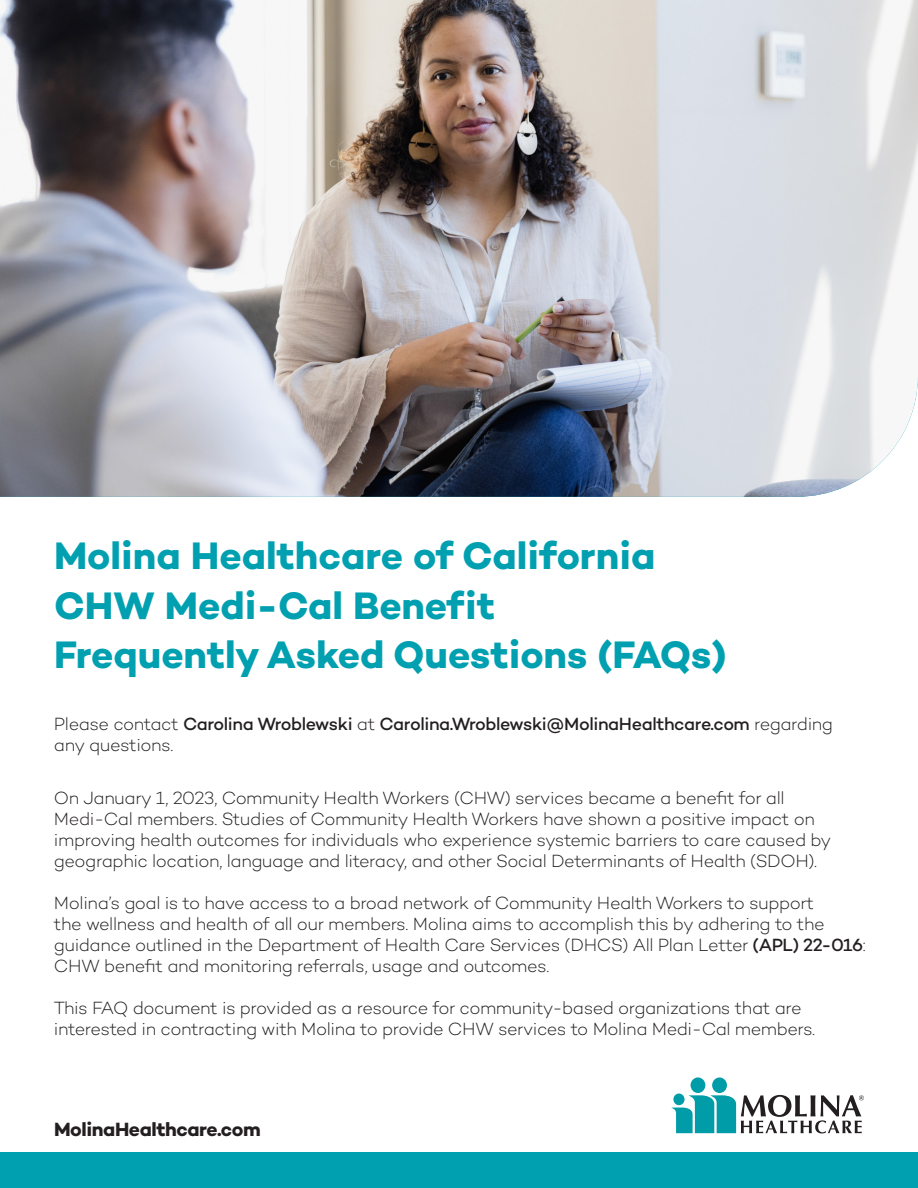
<style>
.page{position:relative;width:918px;height:1188px;background:#fff}
.page>*{position:absolute;margin:0;border:0;box-sizing:border-box;transform-origin:0 0}
.t1{font:700 39px/49.5px "Campton";color:#00a0b0}
.t2{font:700 19.5px "Campton";letter-spacing:-.02em;color:#231f20}
.t3{font:300 18px/21px "Campton";letter-spacing:-.025em;color:#231f20}
.t4{font:500 18px/21px "Campton";letter-spacing:-.025em;color:#231f20}
.s1{font-weight:300}
.s2{font-weight:500}
</style>
<div class="page">
<img style="left:0;top:0;width:918px;height:497px">
<div style="left:0;top:1153px;width:918px;height:35px;background:#00a0b0"></div>
<div style="left:712px;top:1077px;width:15px;height:16px;background:#009ca7;border-radius:50%"></div>
<div style="left:691px;top:1077px;width:14px;height:16px;background:#009ca7;border-radius:50%"></div>
<svg style="left:671px;top:1095px;width:193px;height:38px"></svg>
<div style="left:673px;top:1094px;width:12px;height:11px;background:#009ca7;border-radius:50%"></div>
<h1 class="t1" style="left:54px;top:531px;width:674px">Molina Healthcare of California<br>CHW Medi-Cal Benef it<br>Frequently Asked Questions (FAQs)</h1>
<p class="t4" style="left:54px;top:713px;width:781px"><span class="s1">Please contact</span> Carolina Wroblewski <span class="s1">at</span> Carolina.Wroblewski@MolinaHealthcare.com <span class="s1">regarding any questions.</span></p>
<p class="t3" style="left:54px;top:787px;width:779px">On January 1, 2023, Community Health Workers (CHW) services became a benefit for all Medi-Cal members. Studies of Community Health Workers have shown a positive impact on improving health outcomes for individuals who experience systemic barriers to care caused by geographic location, language and literacy, and other Social Determinants of Health (SDOH).</p>
<p class="t3" style="left:54px;top:892px;width:813px">Molina’s goal is to have access to a broad network of Community Health Workers to support<br>the wellness and health of all our members. Molina aims to accomplish this by adhering to the guidance outlined in the Department of Health Care Services (DHCS) All Plan Letter <span class="s2">(APL) 22-016</span>:<br>CHW benefit and monitoring referrals, usage and outcomes.</p>
<p class="t3" style="left:54px;top:997px;width:763px">This FAQ document is provided as a resource for community-based organizations that are interested in contracting with Molina to provide CHW services to Molina Medi-Cal members.</p>
<p class="t2" style="left:54px;top:1116px;width:208px">MolinaHealthcare.com</p>
</div>
